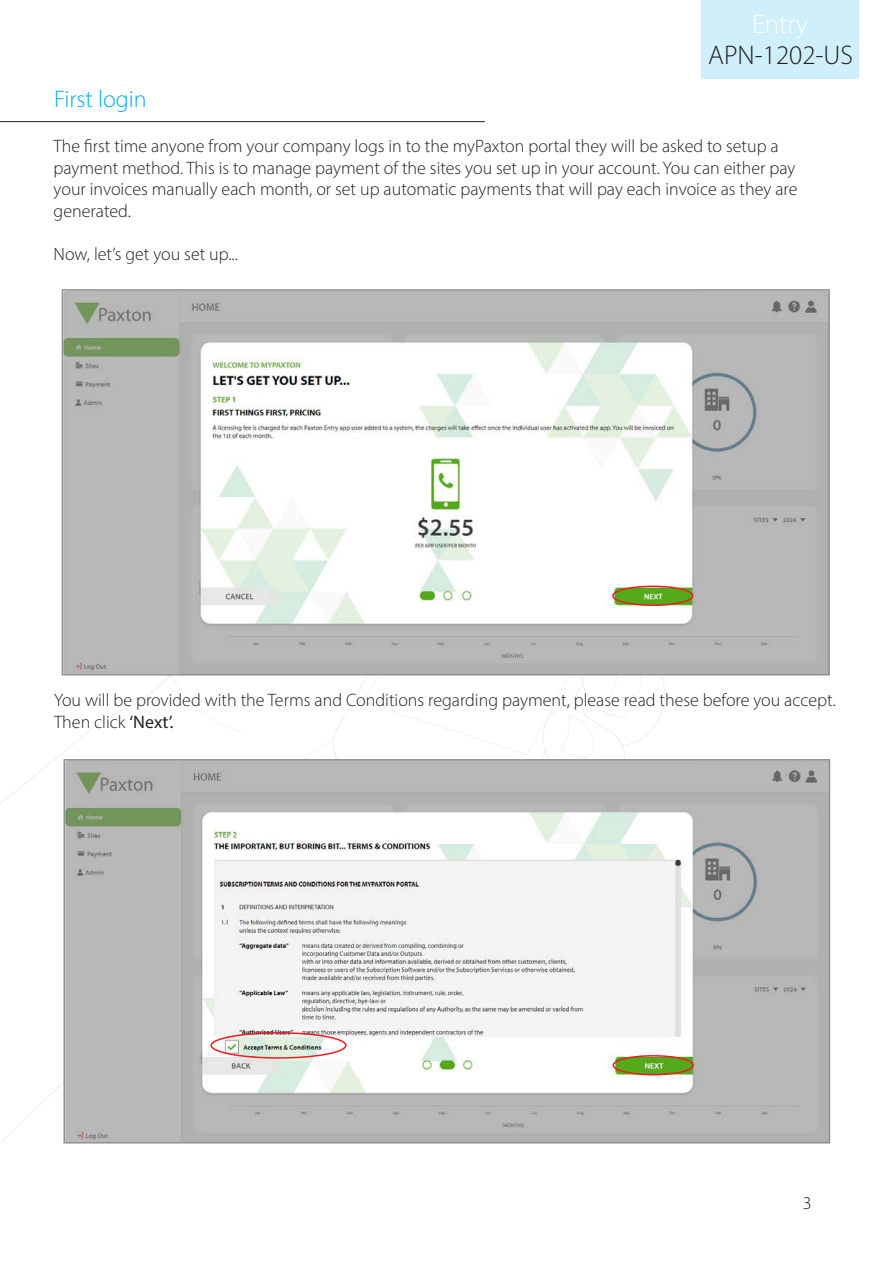
<style>
.page{position:relative;width:893px;height:1263px;background:#fff}
.page>*{position:absolute;margin:0;border:0;box-sizing:border-box;transform-origin:0 0}
.t1{font:300 27px "Myriad Pro";color:#231f20}
.t2{font:300 27px "Myriad Pro";color:#fff}
.Section_title{font:300 24px "Myriad Pro";color:#00aeef}
.Text_-_bold_title{font:300 18px/21.6px "Myriad Pro";color:#231f20}
.s1{font-weight:400}
</style>
<div class="page">
<div style="left:702px;top:0;width:157px;height:79px;background:#cfeffb"></div>
<hr style="left:0;top:121px;width:485px;height:1px;background:#231f20">
<img style="left:65px;top:292px;width:762px;height:380px">
<div style="left:62px;top:289px;width:768px;height:386px;border:2px solid #8f9194"></div>
<img style="left:66px;top:762px;width:761px;height:378px">
<div style="left:63px;top:759px;width:767px;height:384px;border:2px solid #8f9194"></div>
<div style="left:210px;top:1032px;width:137px;height:27px;border:2px solid #ee1d23;border-radius:50%"></div>
<div style="left:612px;top:585px;width:81px;height:21px;border:2px solid #ee1d23;border-radius:50%"></div>
<div style="left:612px;top:1055px;width:82px;height:20px;border:2px solid #ee1d23;border-radius:50%"></div>
<h1 class="t2" style="left:752px;top:8px;width:58px">Entry</h1>
<h1 class="t1" style="left:708px;top:39px;width:146px">APN-1202-US</h1>
<p class="Section_title" style="left:54px;top:84px;width:94px">First login</p>
<p class="Text_-_bold_title" style="left:54px;top:135px;width:745px">The first time anyone from your company logs in to the myPaxton portal they will be asked to setup a payment method. This is to manage payment of the sites you set up in your account. You can either pay your invoices manually each month, or set up automatic payments that will pay each invoice as they are generated.</p>
<p class="Text_-_bold_title" style="left:54px;top:243px;width:186px">Now, let’s get you set up...</p>
<p class="Text_-_bold_title" style="left:54px;top:689px;width:783px">You will be provided with the Terms and Conditions regarding payment, please read these before you accept.<br>Then click <span class="s1">‘Next’.</span></p>
<p class="Text_-_bold_title" style="left:803px;top:1192px;width:10px">3</p>
</div>
